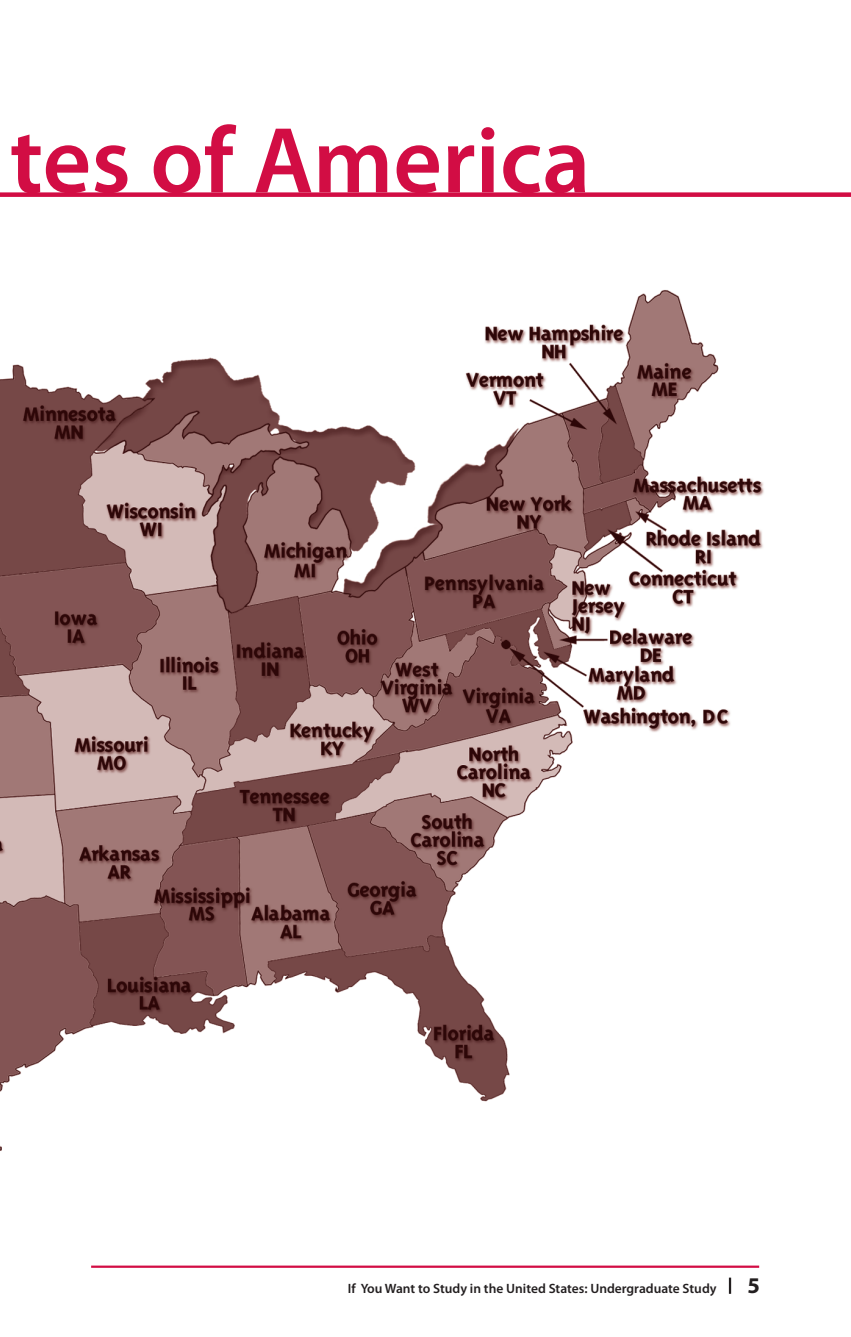
<style>
.page{position:relative;width:851px;height:1337px;background:#fff}
.page>*{position:absolute;margin:0;border:0;box-sizing:border-box;transform-origin:0 0}
.t1{font:600 94.5px "Myriad Pro";color:#d20d44}
.t2{font:700 22.5px "Myriad Pro";color:#231f20}
.t3{font:600 13.5px "Myriad Pro";color:#231f20}
</style>
<div class="page">
<hr style="left:91px;top:1265px;width:668px;height:2px;background:#d20d44">
<hr style="left:728px;top:1277px;width:3px;height:16px;background:#231f20">
<div style="left:0;top:192px;width:850px;height:5px;background:#d20d44"></div>
<img style="left:0;top:290px;width:764px;height:861px">
<h1 class="t1" style="left:10px;top:100px;width:582px">tes of America</h1>
<p class="t3" style="left:347px;top:1279px;width:370px">If You Want to Study in the United States: Undergraduate Study</p>
<h2 class="t2" style="left:747px;top:1270px;width:14px">5</h2>
</div>
